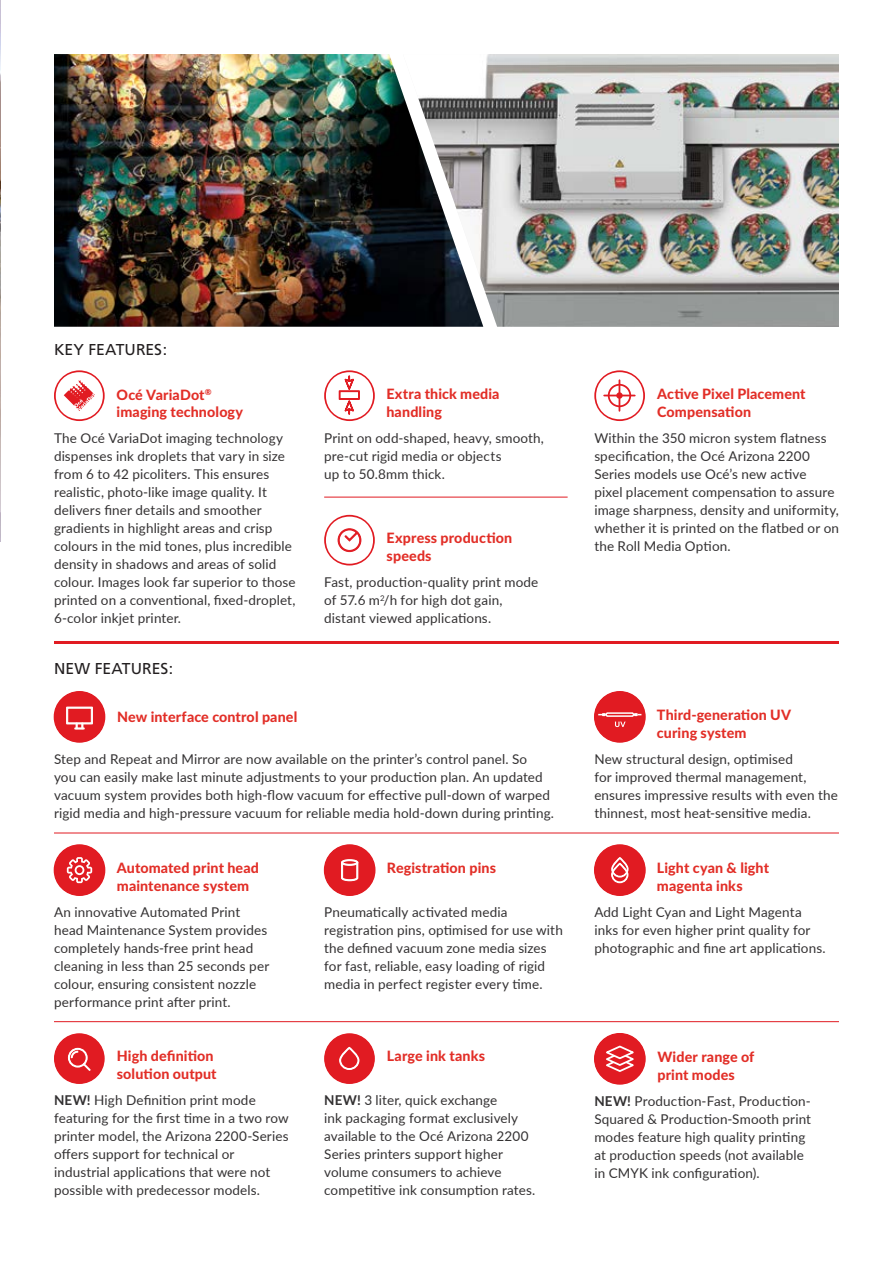
<style>
.page{position:relative;width:893px;height:1263px;background:#fff}
.page>*{position:absolute;margin:0;border:0;box-sizing:border-box;transform-origin:0 0}
.t1{font:15.75px "Frutiger";letter-spacing:.005em;color:#231f20}
.t2{font:800 14.25px/18px "Lato";letter-spacing:.01em;color:#e22e27}
.t3{font:13.5px/18px "Lato";letter-spacing:.01em;color:#333132}
.s1{font-weight:700}
</style>
<div class="page">
<img style="left:54px;top:54px;width:349px;height:273px">
<img style="left:403px;top:54px;width:436px;height:273px">
<img style="left:0;top:0;width:1px;height:542px">
<svg style="left:0;top:231px;width:1px;height:282px"></svg>
<svg style="left:324px;top:844px;width:51px;height:52px"></svg>
<svg style="left:54px;top:844px;width:51px;height:52px"></svg>
<svg style="left:75px;top:865px;width:9px;height:10px"></svg>
<div style="left:76px;top:867px;width:7px;height:6px;background:#e11b22;border-radius:50%"></div>
<svg style="left:594px;top:844px;width:51px;height:52px"></svg>
<svg style="left:594px;top:1033px;width:51px;height:51px"></svg>
<svg style="left:594px;top:691px;width:51px;height:51px"></svg>
<svg style="left:54px;top:691px;width:51px;height:51px"></svg>
<svg style="left:324px;top:1033px;width:51px;height:51px"></svg>
<svg style="left:54px;top:1033px;width:51px;height:51px"></svg>
<hr style="left:54px;top:1021px;width:785px;height:1px;background:#e11b22">
<hr style="left:54px;top:833px;width:785px;height:1px;background:#e11b22">
<svg style="left:54px;top:370px;width:51px;height:51px"></svg>
<svg style="left:324px;top:515px;width:51px;height:50px"></svg>
<svg style="left:324px;top:370px;width:51px;height:51px"></svg>
<svg style="left:594px;top:370px;width:51px;height:51px"></svg>
<hr style="left:324px;top:497px;width:244px;height:1px;background:#e11b22">
<hr style="left:54px;top:641px;width:785px;height:3px;background:#e11b22">
<p class="t1" style="left:54px;top:340px;width:115px">KEY FEATURES:</p>
<p class="t2" style="left:117px;top:386px;width:128px;line-height:16.5px">Océ VariaDot<sup>® </sup>imaging technology</p>
<p class="t2" style="left:386px;top:384px;width:115px">Extra thick media handling</p>
<p class="t2" style="left:657px;top:384px;width:150px">Active Pixel Placement<br>Compensation</p>
<p class="t3" style="left:54px;top:429px;width:243px">The Océ VariaDot imaging technology dispenses ink droplets that vary in size from 6 to 42 picoliters. This ensures realistic, photo-like image quality. It delivers finer details and smoother gradients in highlight areas and crisp colours in the mid tones, plus incredible density in shadows and areas of solid colour. Images look far superior to those printed on a conventional, fixed-droplet, 6-color inkjet printer.</p>
<p class="t3" style="left:324px;top:428px;width:221px">Print on odd-shaped, heavy, smooth, pre-cut rigid media or objects<br>up to 50.8mm thick.</p>
<p class="t2" style="left:387px;top:528px;width:127px">Express production speeds</p>
<p class="t3" style="left:324px;top:573px;width:216px">Fast, production-quality print mode of 57.6 m<sup>2</sup>/h for high dot gain, distant viewed applications.</p>
<p class="t3" style="left:594px;top:429px;width:246px">Within the 350 micron system flatness specification, the Océ Arizona 2200<br>Series models use Océ’s new active<br>pixel placement compensation to assure image sharpness, density and uniformity, whether it is printed on the flatbed or on the Roll Media Option.</p>
<p class="t1" style="left:54px;top:659px;width:121px">NEW FEATURES:</p>
<p class="t2" style="left:117px;top:707px;width:182px">New interface control panel</p>
<p class="t2" style="left:657px;top:705px;width:136px">Third-generation UV curing system</p>
<p class="t3" style="left:54px;top:750px;width:502px">Step and Repeat and Mirror are now available on the printer’s control panel. So<br>you can easily make last minute adjustments to your production plan. An updated vacuum system provides both high-flow vacuum for effective pull-down of warped rigid media and high-pressure vacuum for reliable media hold-down during printing.</p>
<p class="t3" style="left:594px;top:749px;width:245px">New structural design, optimised<br>for improved thermal management, ensures impressive results with even the thinnest, most heat-sensitive media.</p>
<p class="t2" style="left:117px;top:858px;width:144px">Automated print head maintenance system</p>
<p class="t2" style="left:387px;top:858px;width:111px">Registration pins</p>
<p class="t2" style="left:657px;top:858px;width:114px">Light cyan &amp; light magenta inks</p>
<p class="t3" style="left:54px;top:902px;width:217px">An innovative Automated Print head Maintenance System provides completely hands-free print head cleaning in less than 25 seconds per colour, ensuring consistent nozzle performance print after print.</p>
<p class="t3" style="left:324px;top:902px;width:240px">Pneumatically activated media registration pins, optimised for use with the defined vacuum zone media sizes for fast, reliable, easy loading of rigid media in perfect register every time.</p>
<p class="t3" style="left:594px;top:902px;width:233px">Add Light Cyan and Light Magenta inks for even higher print quality for photographic and fine art applications.</p>
<p class="t2" style="left:117px;top:1047px;width:101px">High definition solution output</p>
<p class="t2" style="left:387px;top:1047px;width:100px">Large ink tanks</p>
<p class="t2" style="left:657px;top:1047px;width:98px">Wider range of print modes</p>
<p class="t3" style="left:54px;top:1091px;width:236px"><span class="s1">NEW!</span> High Definition print mode featuring for the first time in a two row printer model, the Arizona 2200-Series offers support for technical or industrial applications that were not possible with predecessor models.</p>
<p class="t3" style="left:324px;top:1091px;width:213px"><span class="s1">NEW!</span> 3 liter, quick exchange<br>ink packaging format exclusively available to the Océ Arizona 2200<br>Series printers support higher volume consumers to achieve competitive ink consumption rates.</p>
<p class="t3" style="left:594px;top:1091px;width:218px"><span class="s1">NEW!</span> Production-Fast, Production-Squared &amp; Production-Smooth print modes feature high quality printing at production speeds (not available in CMYK ink configuration).</p>
</div>
